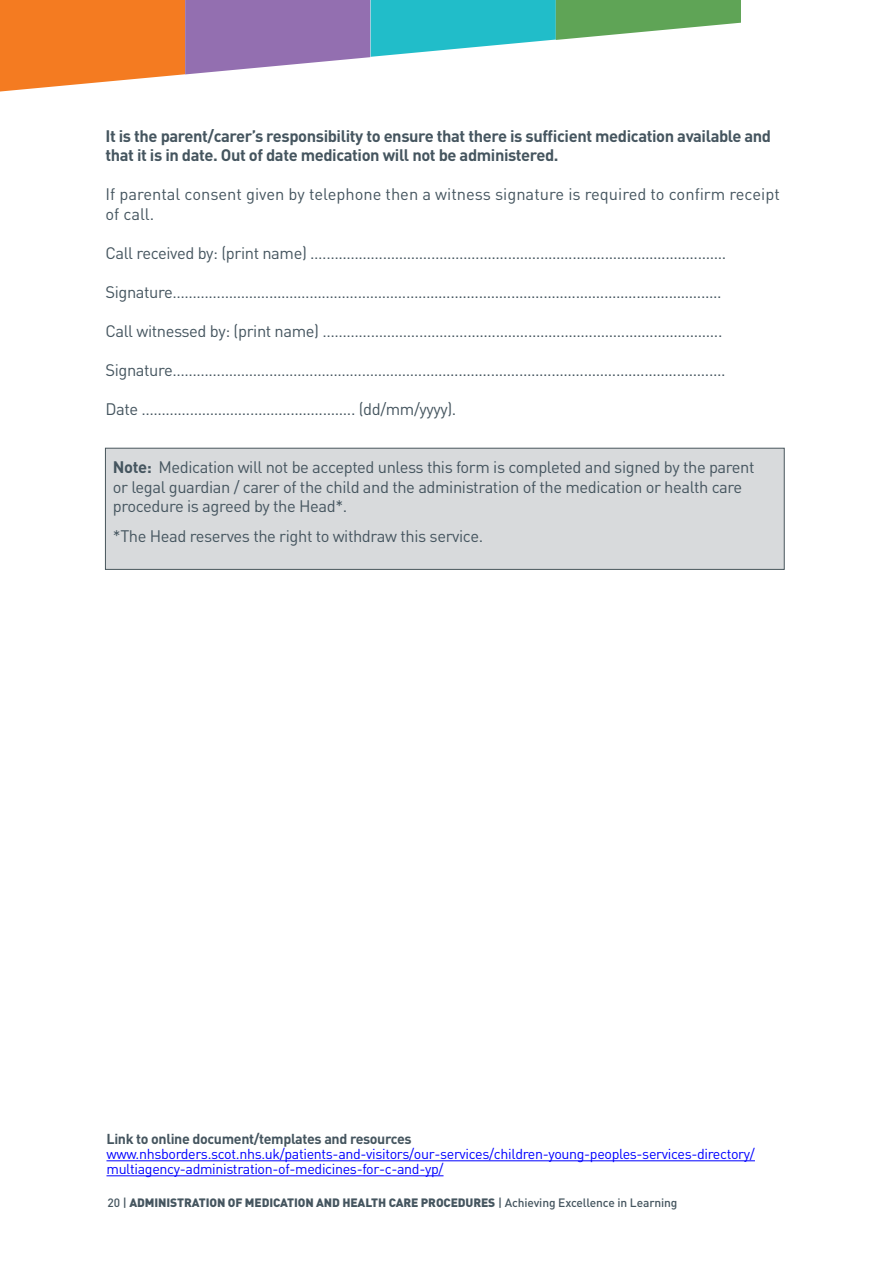
<style>
.page{position:relative;width:893px;height:1263px;background:#fff}
.page>*{position:absolute;margin:0;border:0;box-sizing:border-box;transform-origin:0 0}
.Body_Copy{font:16.5px/19.5px "DIN";letter-spacing:-.025em;color:#45555f}
.Body_Copy-2{font:700 16.5px/19.5px "DIN";letter-spacing:-.025em;color:#45555f}
.Body_Copy-3{font:16.5px/19.5px "DIN";color:#45555f}
.Body_Copy-4{font:14.25px "DIN";letter-spacing:-.025em;color:#00f}
.Body_Copy-5{font:700 14.25px "DIN";letter-spacing:-.025em;color:#45555f}
.t1{font:900 12px "DIN";letter-spacing:-.01em;color:#45555f}
.s1{font-weight:700}
.s2{font-weight:500}
</style>
<div class="page">
<svg style="left:0;top:0;width:741px;height:92px"></svg>
<div style="left:105px;top:448px;width:680px;height:122px;background:#d8dadc;border:1px solid #48565c"></div>
<hr style="left:106px;top:1160px;width:649px;height:1px;background:#00f">
<hr style="left:106px;top:1175px;width:338px;height:1px;background:#00f">
<p class="Body_Copy-2" style="left:105px;top:125px;width:667px">It is the parent/carer’s responsibility to ensure that there is sufficient medication available and that it is in date. Out of date medication will not be administered.</p>
<p class="Body_Copy-3" style="left:105px;top:184px;width:676px">If parental consent given by telephone then a witness signature is required to confirm receipt of call.</p>
<p class="Body_Copy" style="left:105px;top:243px;width:622px">Call received by: (print name) .……..…………………………….............................................................</p>
<p class="Body_Copy" style="left:105px;top:282px;width:618px">Signature……………………....………………………………........................................................................</p>
<p class="Body_Copy" style="left:105px;top:321px;width:618px">Call witnessed by: (print name) ………………………………...............................................................</p>
<p class="Body_Copy" style="left:105px;top:360px;width:622px">Signature……………………..…………………………………….....................................................................</p>
<p class="Body_Copy" style="left:105px;top:399px;width:352px">Date ………………………………................. (dd/mm/yyyy).</p>
<p class="Body_Copy" style="left:113px;top:457px;width:643px"><span class="s1">Note:</span> Medication will not be accepted unless this form is completed and signed by the parent or legal guardian / carer of the child and the administration of the medication or health care procedure is agreed by the Head*.</p>
<p class="Body_Copy" style="left:113px;top:526px;width:372px">*The Head reserves the right to withdraw this service.</p>
<p class="Body_Copy-5" style="left:106px;top:1129px;width:307px">Link to online document/templates and resources</p>
<p class="Body_Copy-4" style="left:106px;top:1145px;width:650px">www.nhsborders.scot.nhs.uk/patients-and-visitors/our-services/children-young-peoples-services-directory/</p>
<p class="Body_Copy-4" style="left:106px;top:1160px;width:339px">multiagency-administration-of-medicines-for-c-and-yp/</p>
<p class="t1" style="left:108px;top:1194px;width:571px"><span class="s2">20 |</span> ADMINISTRATION OF MEDICATION AND HEALTH CARE PROCEDURES <span class="s2">| Achieving Excellence in Learning</span></p>
</div>
